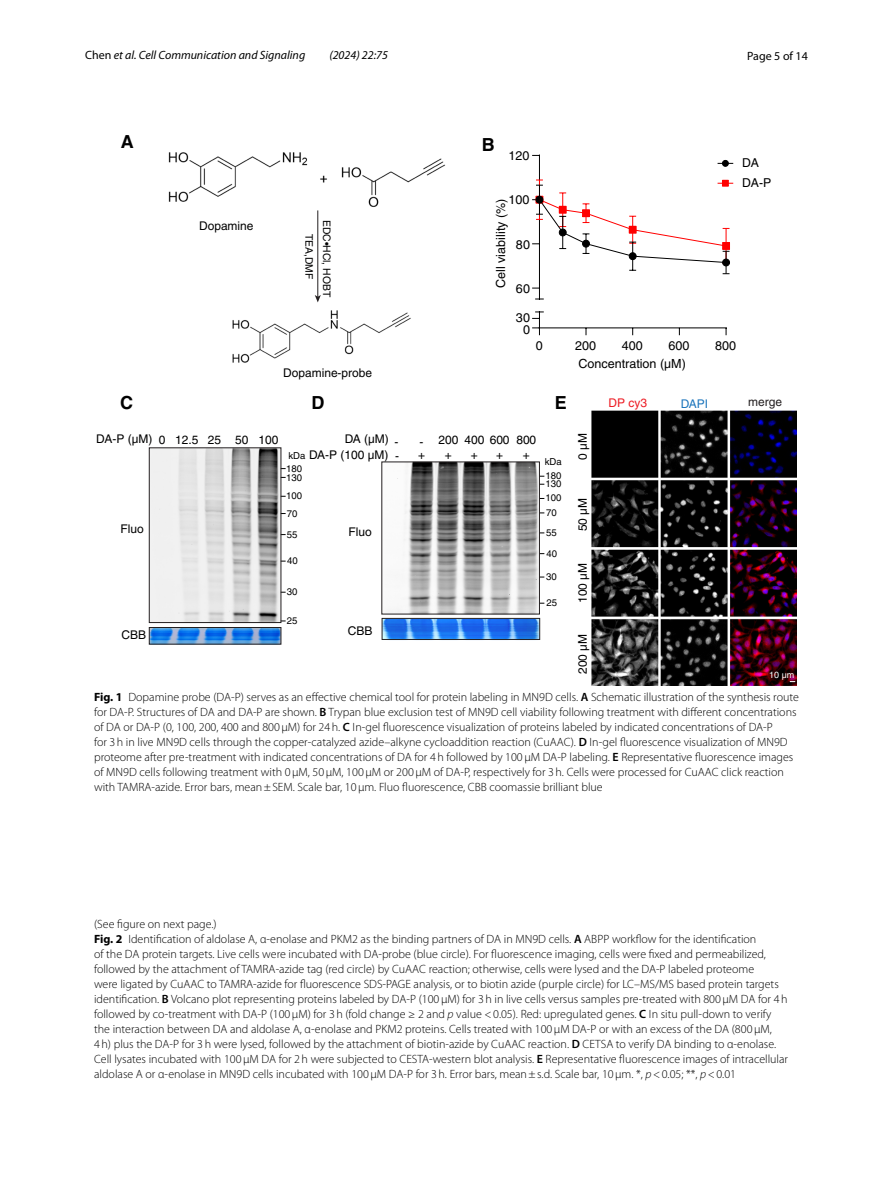
<style>
.page{position:relative;width:893px;height:1187px;background:#fff}
.page>*{position:absolute;margin:0;border:0;box-sizing:border-box;transform-origin:0 0}
.t1{font:700 18px "Helvetica";color:#000}
.t2{font:12.6px "Helvetica";color:#000}
.t3{font:12.3px/19.8px "Helvetica";color:#000}
.t4{font:300 12px/15px "Myriad Pro";color:#000}
.t5{font:12px "Helvetica";color:#000}
.t6{font:italic 12px "Myriad Pro";color:#000}
.t7{font:12px "Myriad Pro";color:#000}
.t8{font:12px "Helvetica";color:#ed1c24}
.t9{font:12px "Helvetica";color:#231f20}
.t10{font:12px "Helvetica";color:#1c75bc}
.t11{font:10.35px/17.9px "Helvetica";color:#000;text-align:center}
.t12{font:9.6px/8.9px "Helvetica";color:#000}
.t13{font:9px "Helvetica";color:#fff}
.s1{font-style:normal}
.s2{font-weight:700}
.s3{font-weight:600}
.s4{font-style:italic}
</style>
<div class="page">
<img style="left:149px;top:152px;width:648px;height:533px">
<div style="left:149px;top:627px;width:132px;height:17px;border:1px solid #231f20"></div>
<div style="left:382px;top:461px;width:158px;height:153px;border:1px solid #231f20"></div>
<div style="left:382px;top:618px;width:158px;height:21px;border:1px solid #231f20"></div>
<hr style="left:317px;top:210px;width:1px;height:87px;background:#231f20">
<svg style="left:315px;top:295px;width:6px;height:7px"></svg>
<hr style="left:539px;top:327px;width:188px;height:1px;background:#000">
<svg style="left:532px;top:311px;width:12px;height:24px"></svg>
<hr style="left:539px;top:154px;width:1px;height:146px;background:#000">
<div style="left:722px;top:160px;width:7px;height:7px;background:#000;border:1px solid #000;border-radius:50%"></div>
<svg style="left:532px;top:180px;width:201px;height:94px"></svg>
<div style="left:722px;top:180px;width:7px;height:6px;border:1px solid #f00"></div>
<p class="t6" style="left:85px;top:48px;width:222px"><span class="s1">Chen</span> et al. Cell Communication and Signaling</p>
<p class="t6" style="left:329px;top:48px;width:60px">(2024) 22:75</p>
<p class="t7" style="left:747px;top:48px;width:62px">Page 5 of 14</p>
<h1 class="t1" style="left:121px;top:131px;width:14px">A</h1>
<p class="t5" style="left:199px;top:218px;width:56px">Dopamine</p>
<p class="t11" style="left:336px;top:220px;width:79px;rotate:90deg">EDC•HCl, HOBT<br>TEA,DMF</p>
<p class="t5" style="left:283px;top:365px;width:90px">Dopamine-probe</p>
<h1 class="t1" style="left:482px;top:133px;width:14px">B</h1>
<p class="t2" style="left:509px;top:148px;width:23px">120</p>
<p class="t2" style="left:509px;top:193px;width:23px">100</p>
<p class="t2" style="left:493px;top:288px;width:91px;rotate:-90deg">Cell viability (%)</p>
<p class="t2" style="left:516px;top:237px;width:16px">80</p>
<p class="t2" style="left:516px;top:281px;width:16px">60</p>
<p class="t2" style="left:516px;top:310px;width:16px">30</p>
<p class="t2" style="left:523px;top:322px;width:8px">0</p>
<p class="t3" style="left:742px;top:153px;width:31px">DA<br>DA-P</p>
<p class="t2" style="left:536px;top:338px;width:8px">0</p>
<p class="t2" style="left:575px;top:338px;width:23px">200</p>
<p class="t2" style="left:622px;top:338px;width:23px">400</p>
<p class="t2" style="left:668px;top:338px;width:23px">600</p>
<p class="t2" style="left:715px;top:338px;width:23px">800</p>
<p class="t2" style="left:578px;top:356px;width:109px">Concentration (µM)</p>
<h1 class="t1" style="left:120px;top:391px;width:14px">C</h1>
<h1 class="t1" style="left:312px;top:391px;width:14px">D</h1>
<h1 class="t1" style="left:555px;top:391px;width:14px">E</h1>
<p class="t5" style="left:96px;top:433px;width:184px">DA-P (µM) 0 12.5 25 50 100</p>
<p class="t5" style="left:121px;top:521px;width:25px">Fluo</p>
<p class="t5" style="left:345px;top:432px;width:46px">DA (µM)</p>
<p class="t5" style="left:395px;top:435px;width:5px">-</p>
<p class="t5" style="left:309px;top:447px;width:81px">DA-P (100 µM)</p>
<p class="t5" style="left:418px;top:448px;width:8px">+</p>
<p class="t5" style="left:420px;top:435px;width:5px">-</p>
<p class="t12" style="left:288px;top:451px;width:19px">kDa</p>
<p class="t5" style="left:395px;top:449px;width:5px">-</p>
<p class="t12" style="left:286px;top:464px;width:17px">180<br>130</p>
<p class="t12" style="left:286px;top:487px;width:17px;line-height:17.2px">100<br>70</p>
<p class="t12" style="left:287px;top:530px;width:12px">55</p>
<p class="t12" style="left:287px;top:556px;width:12px">40</p>
<p class="t12" style="left:287px;top:587px;width:12px">30</p>
<p class="t12" style="left:287px;top:616px;width:12px">25</p>
<p class="t5" style="left:348px;top:525px;width:25px">Fluo</p>
<p class="t5" style="left:438px;top:433px;width:99px">200 400 600 800</p>
<p class="t5" style="left:445px;top:448px;width:8px">+</p>
<p class="t5" style="left:471px;top:448px;width:8px">+</p>
<p class="t5" style="left:496px;top:448px;width:8px">+</p>
<p class="t5" style="left:523px;top:448px;width:8px">+</p>
<p class="t12" style="left:545px;top:457px;width:19px">kDa</p>
<p class="t12" style="left:546px;top:471px;width:17px;line-height:7.9px">180<br>130</p>
<p class="t12" style="left:546px;top:490px;width:17px;line-height:14.4px">100<br>70</p>
<p class="t12" style="left:546px;top:522px;width:12px;line-height:20.7px">55<br>40</p>
<p class="t12" style="left:546px;top:572px;width:12px">30</p>
<p class="t12" style="left:546px;top:598px;width:12px">25</p>
<p class="t5" style="left:121px;top:628px;width:26px">CBB</p>
<p class="t5" style="left:348px;top:624px;width:26px">CBB</p>
<p class="t5" style="left:576px;top:459px;width:28px;rotate:-90deg">0 µM</p>
<p class="t5" style="left:576px;top:531px;width:35px;rotate:-90deg">50 µM</p>
<p class="t5" style="left:576px;top:602px;width:41px;rotate:-90deg">100 µM</p>
<p class="t5" style="left:576px;top:674px;width:41px;rotate:-90deg">200 µM</p>
<p class="t8" style="left:608px;top:396px;width:40px">DP cy3</p>
<p class="t10" style="left:681px;top:397px;width:29px">DAPI</p>
<p class="t9" style="left:748px;top:394px;width:35px">merge</p>
<p class="t13" style="left:769px;top:670px;width:26px">10 µm</p>
<p class="t4" style="left:94px;top:689px;width:706px"><span class="s2">Fig. 1</span> Dopamine probe (DA-P) serves as an effective chemical tool for protein labeling in MN9D cells. <span class="s3">A</span> Schematic illustration of the synthesis route for DA-P. Structures of DA and DA-P are shown. <span class="s3">B</span> Trypan blue exclusion test of MN9D cell viability following treatment with different concentrations of DA or DA-P (0, 100, 200, 400 and 800μM) for 24h. <span class="s3">C</span> In-gel fluorescence visualization of proteins labeled by indicated concentrations of DA-P<br>for 3h in live MN9D cells through the copper-catalyzed azide–alkyne cycloaddition reaction (CuAAC). <span class="s3">D</span> In-gel fluorescence visualization of MN9D proteome after pre-treatment with indicated concentrations of DA for 4h followed by 100μM DA-P labeling. <span class="s3">E</span> Representative fluorescence images of MN9D cells following treatment with 0μM, 50μM, 100μM or 200μM of DA-P, respectively for 3h. Cells were processed for CuAAC click reaction with TAMRA-azide. Error bars, mean±SEM. Scale bar, 10μm. Fluo fluorescence, CBB coomassie brilliant blue</p>
<p class="t4" style="left:94px;top:916px;width:124px">(See figure on next page.)</p>
<p class="t4" style="left:94px;top:931px;width:696px"><span class="s2">Fig. 2</span> Identification of aldolase A, α-enolase and PKM2 as the binding partners of DA in MN9D cells. <span class="s3">A</span> ABPP workflow for the identification<br>of the DA protein targets. Live cells were incubated with DA-probe (blue circle). For fluorescence imaging, cells were fixed and permeabilized, followed by the attachment of TAMRA-azide tag (red circle) by CuAAC reaction; otherwise, cells were lysed and the DA-P labeled proteome<br>were ligated by CuAAC to TAMRA-azide for fluorescence SDS-PAGE analysis, or to biotin azide (purple circle) for LC–MS/MS based protein targets identification. <span class="s3">B</span> Volcano plot representing proteins labeled by DA-P (100μM) for 3h in live cells versus samples pre-treated with 800μM DA for 4h followed by co-treatment with DA-P (100μM) for 3h (fold change ≥ 2 and <span class="s4">p</span> value &lt;0.05). Red: upregulated genes. <span class="s3">C</span> In situ pull-down to verify the interaction between DA and aldolase A, α-enolase and PKM2 proteins. Cells treated with 100μM DA-P or with an excess of the DA (800μM, 4h) plus the DA-P for 3h were lysed, followed by the attachment of biotin-azide by CuAAC reaction. <span class="s3">D</span> CETSA to verify DA binding to α-enolase.<br>Cell lysates incubated with 100μM DA for 2h were subjected to CESTA-western blot analysis. <span class="s3">E</span> Representative fluorescence images of intracellular aldolase A or α-enolase in MN9D cells incubated with 100μM DA-P for 3h. Error bars, mean±s.d. Scale bar, 10μm. *, <span class="s4">p</span>&lt;0.05; **, <span class="s4">p</span>&lt;0.01</p>
</div>
